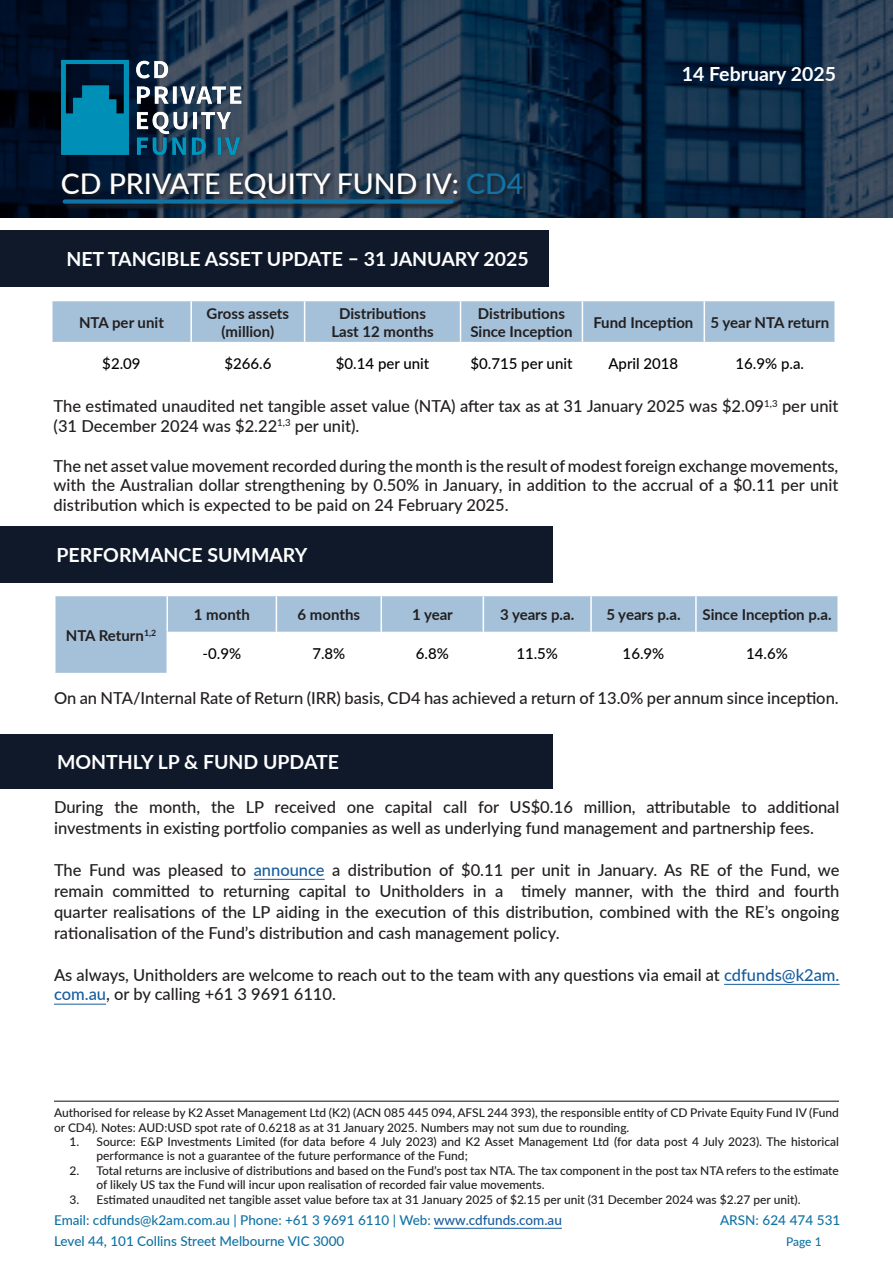
<style>
.page{position:relative;width:893px;height:1263px;background:#fff}
.page>*{position:absolute;margin:0;border:0;box-sizing:border-box;transform-origin:0 0}
.t1{font:500 28.5px "Lato";color:#fff}
.t2{font:700 19.5px "Lato";color:#fff}
.t3{font:500 16.5px/19.8px "Lato";color:#231f20}
.t4{font:700 15px/18px "Lato";color:#231f20;text-align:center}
.t5{font:500 15px "Lato";color:#000}
.t6{font:500 13.5px "Lato";color:#1173a5}
.t7{font:500 12px/14.4px "Lato";color:#231f20}
.t8{font:500 12px "Lato";color:#1173a5}
.s1{color:#1173a5}
.s2{color:#175d9e}
</style>
<div class="page">
<svg style="left:0;top:0;width:893px;height:218px;background:#142b43"></svg>
<div style="left:62px;top:173px;width:466px;height:30px;background:#231f20;opacity:.75"></div>
<div style="left:64px;top:201px;width:397px;height:10px;background:#231f20;opacity:.75"></div>
<div style="left:65px;top:199px;width:386px;height:5px;background:#1173a5"></div>
<div style="left:0;top:230px;width:548px;height:57px;background:#0f1929"></div>
<div style="left:53px;top:301px;width:781px;height:41px;background:#a4c1d9"></div>
<hr style="left:190px;top:301px;width:2px;height:41px;background:#fff">
<hr style="left:304px;top:301px;width:1px;height:41px;background:#fff">
<hr style="left:460px;top:301px;width:1px;height:41px;background:#fff">
<hr style="left:582px;top:301px;width:1px;height:41px;background:#fff">
<hr style="left:704px;top:301px;width:1px;height:41px;background:#fff">
<div style="left:0;top:526px;width:553px;height:57px;background:#0f1929"></div>
<div style="left:56px;top:596px;width:781px;height:77px;background:#a4c1d9"></div>
<svg style="left:168px;top:633px;width:669px;height:40px"></svg>
<hr style="left:166px;top:596px;width:2px;height:36px;background:#fff">
<hr style="left:276px;top:596px;width:1px;height:36px;background:#fff">
<hr style="left:381px;top:596px;width:1px;height:36px;background:#fff">
<hr style="left:483px;top:596px;width:1px;height:36px;background:#fff">
<hr style="left:590px;top:596px;width:2px;height:36px;background:#fff">
<hr style="left:695px;top:596px;width:2px;height:36px;background:#fff">
<hr style="left:166px;top:632px;width:110px;height:1px;background:#fff">
<hr style="left:166px;top:633px;width:2px;height:40px;background:#fff">
<hr style="left:276px;top:632px;width:105px;height:1px;background:#fff">
<hr style="left:276px;top:633px;width:1px;height:40px;background:#fff">
<hr style="left:381px;top:632px;width:102px;height:1px;background:#fff">
<hr style="left:381px;top:633px;width:1px;height:40px;background:#fff">
<hr style="left:483px;top:632px;width:108px;height:1px;background:#fff">
<hr style="left:483px;top:633px;width:1px;height:40px;background:#fff">
<hr style="left:591px;top:632px;width:105px;height:1px;background:#fff">
<hr style="left:590px;top:633px;width:2px;height:40px;background:#fff">
<hr style="left:696px;top:632px;width:143px;height:1px;background:#fff">
<hr style="left:695px;top:633px;width:2px;height:40px;background:#fff">
<img style="left:57px;top:54px;width:204px;height:118px">
<hr style="left:434px;top:1228px;width:128px;height:1px;background:#175d9e">
<hr style="left:54px;top:1101px;width:785px;height:1px;background:#54595e">
<hr style="left:254px;top:879px;width:71px;height:1px;background:#175d9e">
<hr style="left:724px;top:984px;width:115px;height:1px;background:#175d9e">
<hr style="left:54px;top:1004px;width:52px;height:1px;background:#175d9e">
<div style="left:0;top:734px;width:553px;height:54px;background:#0f1929"></div>
<p class="t1" style="left:61px;top:163px;width:464px">CD PRIVATE EQUITY FUND IV: <span class="s1">CD4</span></p>
<p class="t2" style="left:66px;top:244px;width:464px">NET TANGIBLE ASSET UPDATE – 31 JANUARY 2025</p>
<p class="t2" style="left:682px;top:60px;width:156px">14 February 2025</p>
<p class="t4" style="left:79px;top:312px;width:86px">NTA per unit</p>
<p class="t4" style="left:207px;top:303px;width:84px">Gross assets (million)</p>
<p class="t4" style="left:331px;top:303px;width:104px">Distributions<br>Last 12 months</p>
<p class="t4" style="left:470px;top:303px;width:104px">Distributions<br>Since Inception</p>
<p class="t4" style="left:593px;top:312px;width:102px">Fund Inception</p>
<p class="t4" style="left:710px;top:312px;width:120px">5 year NTA return</p>
<p class="t5" style="left:102px;top:353px;width:40px">$2.09</p>
<p class="t5" style="left:224px;top:353px;width:49px">$266.6</p>
<p class="t5" style="left:336px;top:353px;width:95px">$0.14 per unit</p>
<p class="t5" style="left:470px;top:353px;width:104px">$0.715 per unit</p>
<p class="t5" style="left:608px;top:353px;width:71px">April 2018</p>
<p class="t5" style="left:735px;top:353px;width:70px">16.9% p.a.</p>
<p class="t3" style="left:54px;top:396px;width:786px">The estimated unaudited net tangible asset value (NTA) after tax as at 31 January 2025 was $2.09<sup>1,3</sup> per unit (31 December 2024 was $2.22<sup>1,3</sup> per unit).</p>
<p class="t3" style="left:54px;top:455px;width:786px;text-align:justify">The net asset value movement recorded during the month is the result of modest foreign exchange movements, with the Australian dollar strengthening by 0.50% in January, in addition to the accrual of a $0.11 per unit distribution which is expected to be paid on 24 February 2025.</p>
<p class="t2" style="left:57px;top:540px;width:252px">PERFORMANCE SUMMARY</p>
<p class="t4" style="left:66px;top:625px;width:92px">NTA Return<sup>1,2</sup></p>
<p class="t4" style="left:194px;top:605px;width:57px">1 month</p>
<p class="t4" style="left:298px;top:605px;width:64px">6 months</p>
<p class="t4" style="left:412px;top:605px;width:42px">1 year</p>
<p class="t4" style="left:500px;top:605px;width:76px">3 years p.a.</p>
<p class="t4" style="left:606px;top:605px;width:76px">5 years p.a.</p>
<p class="t4" style="left:702px;top:605px;width:131px">Since Inception p.a.</p>
<p class="t5" style="left:203px;top:643px;width:40px">-0.9%</p>
<p class="t5" style="left:312px;top:643px;width:35px">7.8%</p>
<p class="t5" style="left:416px;top:643px;width:35px">6.8%</p>
<p class="t5" style="left:516px;top:643px;width:43px">11.5%</p>
<p class="t5" style="left:623px;top:643px;width:43px">16.9%</p>
<p class="t5" style="left:746px;top:643px;width:43px">14.6%</p>
<p class="t3" style="left:54px;top:687px;width:786px">On an NTA/Internal Rate of Return (IRR) basis, CD4 has achieved a return of 13.0% per annum since inception.</p>
<p class="t2" style="left:57px;top:748px;width:284px">MONTHLY LP &amp; FUND UPDATE</p>
<p class="t3" style="left:54px;top:795px;width:787px;line-height:21px">During the month, the LP received one capital call for US$0.16 million, attributable to additional investments in existing portfolio companies as well as underlying fund management and partnership fees.</p>
<p class="t3" style="left:54px;top:858px;width:787px;line-height:21px;text-align:justify">The Fund was pleased to <span class="s2">announce</span> a distribution of $0.11 per unit in January. As RE of the Fund, we remain committed to returning capital to Unitholders in a timely manner, with the third and fourth quarter realisations of the LP aiding in the execution of this distribution, combined with the RE’s ongoing rationalisation of the Fund’s distribution and cash management policy.</p>
<p class="t3" style="left:54px;top:964px;width:787px">As always, Unitholders are welcome to reach out to the team with any questions via email at <span class="s2">cdfunds@k2am. com.au</span>, or by calling +61 3 9691 6110.</p>
<p class="t7" style="left:54px;top:1105px;width:786px">Authorised for release by K2 Asset Management Ltd (K2) (ACN 085 445 094, AFSL 244 393), the responsible entity of CD Private Equity Fund IV (Fund or CD4). Notes: AUD:USD spot rate of 0.6218 as at 31 January 2025. Numbers may not sum due to rounding.</p>
<p class="t7" style="left:97px;top:1134px;width:744px;text-indent:-27px">1. Source: E&amp;P Investments Limited (for data before 4 July 2023) and K2 Asset Management Ltd (for data post 4 July 2023). The historical performance is not a guarantee of the future performance of the Fund;</p>
<p class="t7" style="left:97px;top:1163px;width:744px;text-indent:-27px">2. Total returns are inclusive of distributions and based on the Fund’s post tax NTA. The tax component in the post tax NTA refers to the estimate of likely US tax the Fund will incur upon realisation of recorded fair value movements.</p>
<p class="t7" style="left:70px;top:1191px;width:732px">3. Estimated unaudited net tangible asset value before tax at 31 January 2025 of $2.15 per unit (31 December 2024 was $2.27 per unit).</p>
<p class="t6" style="left:54px;top:1210px;width:509px">Email: cdfunds@k2am.com.au | Phone: +61 3 9691 6110 | Web: <span class="s2">www.cdfunds.com.au</span></p>
<p class="t6" style="left:720px;top:1210px;width:122px">ARSN: 624 474 531</p>
<p class="t6" style="left:54px;top:1231px;width:292px">Level 44, 101 Collins Street Melbourne VIC 3000</p>
<p class="t8" style="left:786px;top:1233px;width:37px">Page 1</p>
</div>
